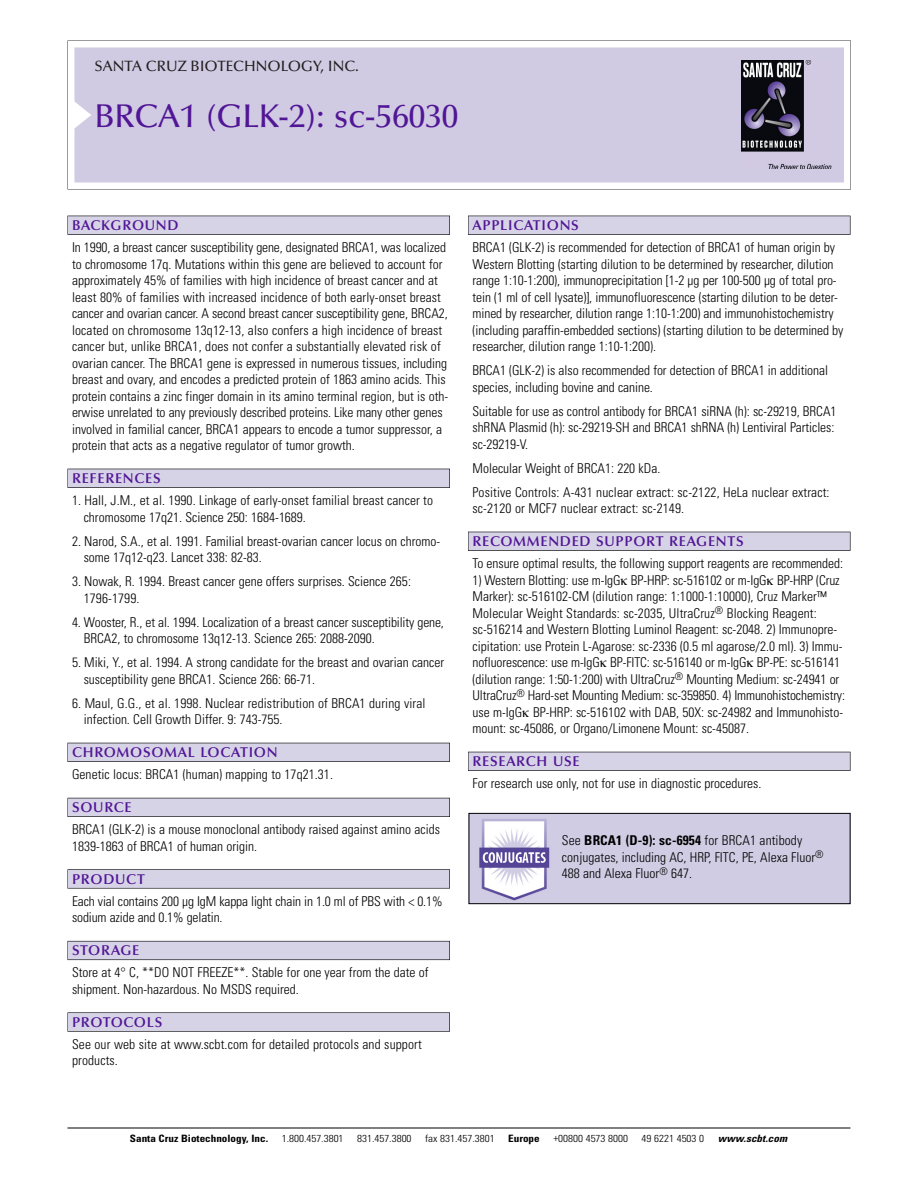
<style>
.page{position:relative;width:918px;height:1188px;background:#fff}
.page>*{position:absolute;margin:0;border:0;box-sizing:border-box;transform-origin:0 0}
.t1{font:500 33px "Optima";color:#511695}
.t2{font:500 15px "Optima";color:#231f20}
.t3{font:600 14.25px "Optima";letter-spacing:.05em;color:#511695}
.t4{font:300 condensed 13.5px/16.5px "Univers";color:#000}
.t5{font:300 condensed 10.2px "Univers";color:#000;scale:1.1 1}
.t6{font:700 condensed 10.2px "Univers";color:#000;scale:1.1 1}
.t7{font:italic 700 condensed 10.2px "Univers";letter-spacing:.005em;color:#000;scale:1.1 1}
.s1{font-weight:700}
</style>
<div class="page">
<svg style="left:68px;top:40px;width:783px;height:149px"></svg>
<div style="left:74px;top:47px;width:770px;height:135px;background:#d1cae3"></div>
<img style="left:741px;top:60px;width:90px;height:108px">
<div style="left:68px;top:216px;width:382px;height:19px;background:#525155"></div>
<div style="left:68px;top:216px;width:381px;height:18px;background:#d7d3e7"></div>
<div style="left:68px;top:469px;width:382px;height:19px;background:#515055"></div>
<div style="left:68px;top:469px;width:381px;height:18px;background:#d7d3e7"></div>
<div style="left:68px;top:743px;width:382px;height:19px;background:#525158"></div>
<div style="left:68px;top:743px;width:381px;height:18px;background:#d7d3e7"></div>
<div style="left:68px;top:798px;width:382px;height:19px;background:#54535a"></div>
<div style="left:68px;top:798px;width:381px;height:18px;background:#d7d3e7"></div>
<svg style="left:68px;top:869px;width:382px;height:20px"></svg>
<div style="left:68px;top:870px;width:381px;height:18px;background:#d7d3e7"></div>
<div style="left:68px;top:941px;width:382px;height:19px;background:#66646e"></div>
<div style="left:68px;top:941px;width:381px;height:18px;background:#d7d3e7"></div>
<div style="left:68px;top:1012px;width:382px;height:20px;background:#616161"></div>
<div style="left:68px;top:1013px;width:381px;height:18px;background:#d7d3e7"></div>
<div style="left:468px;top:216px;width:382px;height:19px;background:#525155"></div>
<div style="left:468px;top:216px;width:382px;height:18px;background:#d7d3e7"></div>
<div style="left:468px;top:532px;width:382px;height:19px;background:#515055"></div>
<div style="left:468px;top:532px;width:382px;height:18px;background:#d7d3e7"></div>
<div style="left:468px;top:752px;width:382px;height:19px;background:#525158"></div>
<div style="left:468px;top:752px;width:382px;height:18px;background:#d7d3e7"></div>
<hr style="left:68px;top:1128px;width:782px;height:1px;background:#000">
<img style="left:471px;top:815px;width:377px;height:87px">
<div style="left:469px;top:813px;width:381px;height:91px;border:1px solid #000"></div>
<p class="t2" style="left:94px;top:61px;width:266px">SANTA CRUZ BIOTECHNOLOGY, INC.</p>
<h1 class="t1" style="left:94px;top:103px;width:365px">BRCA1 (GLK-2): sc-56030</h1>
<p class="t3" style="left:72px;top:219px;width:108px">BACKGROUND</p>
<p class="t4" style="left:72px;top:240px;width:378px">In 1990, a breast cancer susceptibility gene, designated BRCA1, was localized to chromosome 17q. Mutations within this gene are believed to account for approximately 45% of families with high incidence of breast cancer and at least 80% of families with increased incidence of both early-onset breast cancer and ovarian cancer. A second breast cancer susceptibility gene, BRCA2, located on chromosome 13q12-13, also confers a high incidence of breast cancer but, unlike BRCA1, does not confer a substantially elevated risk of ovarian cancer. The BRCA1 gene is expressed in numerous tissues, including breast and ovary, and encodes a predicted protein of 1863 amino acids. This protein contains a zinc finger domain in its amino terminal region, but is oth&shy;erwise unrelated to any previously described proteins. Like many other genes involved in familial cancer, BRCA1 appears to encode a tumor suppressor, a protein that acts as a negative regulator of tumor growth.</p>
<p class="t3" style="left:72px;top:473px;width:90px">REFERENCES</p>
<p class="t4" style="left:84px;top:493px;width:351px;text-indent:-12px">1. Hall, J.M., et al. 1990. Linkage of early-onset familial breast cancer to chromosome 17q21. Science 250: 1684-1689.</p>
<p class="t4" style="left:84px;top:534px;width:358px;text-indent:-12px">2. Narod, S.A., et al. 1991. Familial breast-ovarian cancer locus on chromo&shy;some 17q12-q23. Lancet 338: 82-83.</p>
<p class="t4" style="left:84px;top:574px;width:329px;text-indent:-12px">3. Nowak, R. 1994. Breast cancer gene offers surprises. Science 265:<br>1796-1799.</p>
<p class="t4" style="left:84px;top:615px;width:362px;text-indent:-12px">4. Wooster, R., et al. 1994. Localization of a breast cancer susceptibility gene,<br>BRCA2, to chromosome 13q12-13. Science 265: 2088-2090.</p>
<p class="t4" style="left:84px;top:655px;width:362px;text-indent:-12px">5. Miki, Y., et al. 1994. A strong candidate for the breast and ovarian cancer susceptibility gene BRCA1. Science 266: 66-71.</p>
<p class="t4" style="left:84px;top:696px;width:343px;text-indent:-12px">6. Maul, G.G., et al. 1998. Nuclear redistribution of BRCA1 during viral infection. Cell Growth Differ. 9: 743-755.</p>
<p class="t3" style="left:72px;top:747px;width:207px">CHROMOSOMAL LOCATION</p>
<p class="t4" style="left:72px;top:767px;width:262px">Genetic locus: BRCA1 (human) mapping to 17q21.31.</p>
<p class="t3" style="left:72px;top:802px;width:61px">SOURCE</p>
<p class="t4" style="left:72px;top:822px;width:369px">BRCA1 (GLK-2) is a mouse monoclonal antibody raised against amino acids<br>1839-1863 of BRCA1 of human origin.</p>
<p class="t3" style="left:72px;top:873px;width:74px">PRODUCT</p>
<p class="t4" style="left:72px;top:894px;width:372px">Each vial contains 200 µg IgM kappa light chain in 1.0 ml of PBS with &lt; 0.1% sodium azide and 0.1% gelatin.</p>
<p class="t3" style="left:72px;top:945px;width:69px">STORAGE</p>
<p class="t4" style="left:72px;top:965px;width:358px">Store at 4° C, **DO NOT FREEZE**. Stable for one year from the date of shipment. Non-hazardous. No MSDS required.</p>
<p class="t3" style="left:72px;top:1016px;width:92px">PROTOCOLS</p>
<p class="t4" style="left:72px;top:1037px;width:351px">See our web site at www.scbt.com for detailed protocols and support products.</p>
<p class="t3" style="left:473px;top:219px;width:108px">APPLICATIONS</p>
<p class="t4" style="left:473px;top:240px;width:372px">BRCA1 (GLK-2) is recommended for detection of BRCA1 of human origin by Western Blotting (starting dilution to be determined by researcher, dilution range 1:10-1:200), immunoprecipitation [1-2 µg per 100-500 µg of total pro&shy;tein (1 ml of cell lysate)], immunofluorescence (starting dilution to be deter&shy;mined by researcher, dilution range 1:10-1:200) and immunohistochemistry (including paraffin-embedded sections) (starting dilution to be determined by researcher, dilution range 1:10-1:200).</p>
<p class="t4" style="left:473px;top:363px;width:357px">BRCA1 (GLK-2) is also recommended for detection of BRCA1 in additional species, including bovine and canine.</p>
<p class="t4" style="left:473px;top:404px;width:365px">Suitable for use as control antibody for BRCA1 siRNA (h): sc-29219, BRCA1 shRNA Plasmid (h): sc-29219-SH and BRCA1 shRNA (h) Lentiviral Particles: sc-29219-V.</p>
<p class="t4" style="left:473px;top:457px;width:359px;line-height:24px">Molecular Weight of BRCA1: 220 kDa.<br>Positive Controls: A-431 nuclear extract: sc-2122, HeLa nuclear extract:</p>
<p class="t4" style="left:473px;top:501px;width:213px">sc-2120 or MCF7 nuclear extract: sc-2149.</p>
<p class="t3" style="left:473px;top:536px;width:273px">RECOMMENDED SUPPORT REAGENTS</p>
<p class="t4" style="left:473px;top:556px;width:372px">To ensure optimal results, the following support reagents are recommended:</p>
<p class="t4" style="left:473px;top:573px;width:374px">1) Western Blotting: use m-IgG BP-HRP: sc-516102 or m-IgG BP-HRP (Cruz Marker): sc-516102-CM (dilution range: 1:1000-1:10000), Cruz Marker™ Molecular Weight Standards: sc-2035, UltraCruz<sup>®</sup> Blocking Reagent: sc-516214 and Western Blotting Luminol Reagent: sc-2048. 2) Immunopre&shy;cipitation: use Protein L-Agarose: sc-2336 (0.5 ml agarose/2.0 ml). 3) Immu&shy;nofluorescence: use m-IgG BP-FITC: sc-516140 or m-IgG BP-PE: sc-516141 (dilution range: 1:50-1:200) with UltraCruz<sup>®</sup> Mounting Medium: sc-24941 or UltraCruz<sup>®</sup> Hard-set Mounting Medium: sc-359850. 4) Immunohistochemistry: use m-IgG BP-HRP: sc-516102 with DAB, 50X: sc-24982 and Immunohisto&shy;mount: sc-45086, or Organo/Limonene Mount: sc-45087.</p>
<p class="t3" style="left:473px;top:756px;width:109px">RESEARCH USE</p>
<p class="t4" style="left:473px;top:776px;width:290px">For research use only, not for use in diagnostic procedures.</p>
<p class="t4" style="left:562px;top:833px;width:263px">See <span class="s1">BRCA1 (D-9): sc-6954</span> for BRCA1 antibody conjugates, including AC, HRP, FITC, PE, Alexa Fluor<sup>®<br></sup>488 and Alexa Fluor<sup>®</sup> 647.</p>
<p class="t6" style="left:130px;top:1135px;width:127px">Santa Cruz Biotechnology, Inc.</p>
<p class="t5" style="left:282px;top:1135px;width:58px">1.800.457.3801</p>
<p class="t5" style="left:357px;top:1135px;width:51px">831.457.3800</p>
<p class="t5" style="left:425px;top:1135px;width:65px">fax 831.457.3801</p>
<p class="t6" style="left:508px;top:1135px;width:30px">Europe</p>
<p class="t5" style="left:553px;top:1135px;width:69px">+00800 4573 8000</p>
<p class="t5" style="left:642px;top:1135px;width:58px">49 6221 4503 0</p>
<p class="t7" style="left:718px;top:1135px;width:64px">www.scbt.com</p>
</div>
